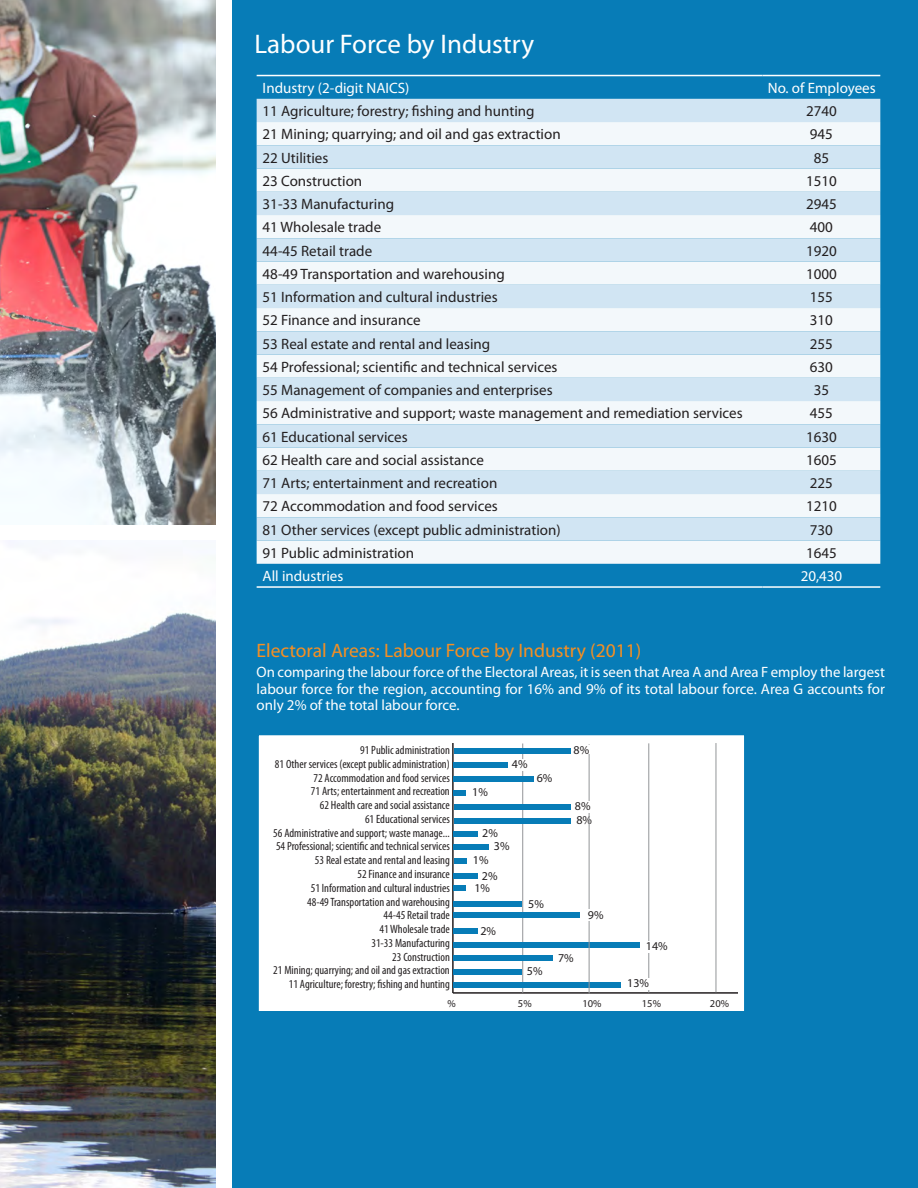
<style>
.page{position:relative;width:918px;height:1188px;background:#fff}
.page>*{position:absolute;margin:0;border:0;box-sizing:border-box;transform-origin:0 0}
.t1{font:27px "Myriad Pro";color:#fff}
.t2{font:19.5px "Myriad Pro";color:#f68f22}
.t3{font:15px "Myriad Pro";color:#231f20}
.t4{font:15px/16.5px "Myriad Pro";color:#fff;text-align:justify}
.t5{font:condensed 12px "Myriad Pro";color:#231f20}
.t6{font:12px "Myriad Pro";color:#231f20}
.t7{font:10.5px "Myriad Pro";color:#231f20}
</style>
<div class="page">
<div style="left:233px;top:0;width:685px;height:1188px;background:#077cb7"></div>
<img style="left:0;top:612px;width:216px;height:576px">
<img style="left:0;top:0;width:216px;height:525px">
<div style="left:257px;top:99px;width:623px;height:23px;background:#d1e5f3"></div>
<svg style="left:257px;top:122px;width:623px;height:442px;background:#e1eef6"></svg>
<hr style="left:257px;top:75px;width:506px;height:1px;background:#fff">
<hr style="left:763px;top:75px;width:117px;height:1px;background:#fff">
<hr style="left:257px;top:586px;width:506px;height:2px;background:#fff">
<hr style="left:763px;top:586px;width:117px;height:2px;background:#fff">
<div style="left:257px;top:734px;width:489px;height:278px;background:#fff;border:2px solid #077cb7"></div>
<hr style="left:452px;top:743px;width:2px;height:250px;background:#231f20">
<hr style="left:453px;top:992px;width:285px;height:2px;background:#231f20">
<hr style="left:716px;top:743px;width:1px;height:249px;background:#939598">
<hr style="left:648px;top:743px;width:1px;height:250px;background:#939598">
<hr style="left:522px;top:744px;width:1px;height:249px;background:#939598">
<div style="left:454px;top:804px;width:117px;height:6px;background:#077cb7"></div>
<div style="left:454px;top:818px;width:117px;height:6px;background:#077cb7"></div>
<div style="left:454px;top:956px;width:99px;height:5px;background:#077cb7"></div>
<div style="left:454px;top:942px;width:186px;height:6px;background:#077cb7"></div>
<div style="left:454px;top:982px;width:167px;height:5px;background:#077cb7"></div>
<div style="left:454px;top:762px;width:54px;height:6px;background:#077cb7"></div>
<div style="left:454px;top:901px;width:68px;height:6px;background:#077cb7"></div>
<div style="left:454px;top:913px;width:126px;height:5px;background:#077cb7"></div>
<div style="left:512px;top:759px;width:16px;height:12px;background:#fff"></div>
<div style="left:454px;top:776px;width:80px;height:6px;background:#077cb7"></div>
<div style="left:454px;top:845px;width:35px;height:5px;background:#077cb7"></div>
<div style="left:646px;top:941px;width:23px;height:11px;background:#fff"></div>
<hr style="left:589px;top:744px;width:1px;height:250px;background:#939598">
<div style="left:588px;top:910px;width:16px;height:11px;background:#fff"></div>
<div style="left:575px;top:801px;width:26px;height:12px;background:#fff"></div>
<div style="left:627px;top:978px;width:26px;height:11px;background:#fff"></div>
<div style="left:454px;top:749px;width:117px;height:5px;background:#077cb7"></div>
<div style="left:453px;top:790px;width:13px;height:6px;background:#077cb7"></div>
<div style="left:574px;top:745px;width:18px;height:9px;background:#fff"></div>
<div style="left:454px;top:831px;width:24px;height:5px;background:#077cb7"></div>
<div style="left:454px;top:858px;width:13px;height:5px;background:#077cb7"></div>
<div style="left:453px;top:874px;width:24px;height:5px;background:#077cb7"></div>
<div style="left:453px;top:885px;width:13px;height:6px;background:#077cb7"></div>
<div style="left:453px;top:929px;width:25px;height:5px;background:#077cb7"></div>
<div style="left:453px;top:969px;width:69px;height:5px;background:#077cb7"></div>
<p class="t1" style="left:255px;top:28px;width:281px">Labour Force by Industry</p>
<p class="t4" style="left:263px;top:79px;width:148px">Industry (2-digit NAICS)</p>
<p class="t3" style="left:263px;top:102px;width:273px">11 Agriculture; forestry; fishing and hunting</p>
<p class="t3" style="left:806px;top:102px;width:32px">2740</p>
<p class="t3" style="left:263px;top:125px;width:300px">21 Mining; quarrying; and oil and gas extraction</p>
<p class="t3" style="left:810px;top:125px;width:25px">945</p>
<p class="t3" style="left:263px;top:148px;width:67px">22 Utilities</p>
<p class="t3" style="left:814px;top:148px;width:17px">85</p>
<p class="t3" style="left:263px;top:172px;width:101px">23 Construction</p>
<p class="t3" style="left:806px;top:172px;width:32px">1510</p>
<p class="t3" style="left:263px;top:195px;width:133px">31-33 Manufacturing</p>
<p class="t3" style="left:806px;top:195px;width:32px">2945</p>
<p class="t3" style="left:263px;top:218px;width:120px">41 Wholesale trade</p>
<p class="t3" style="left:810px;top:218px;width:25px">400</p>
<p class="t3" style="left:263px;top:241px;width:111px">44-45 Retail trade</p>
<p class="t3" style="left:806px;top:241px;width:32px">1920</p>
<p class="t3" style="left:263px;top:265px;width:244px">48-49 Transportation and warehousing</p>
<p class="t3" style="left:806px;top:265px;width:32px">1000</p>
<p class="t3" style="left:263px;top:288px;width:237px">51 Information and cultural industries</p>
<p class="t3" style="left:810px;top:288px;width:25px">155</p>
<p class="t3" style="left:263px;top:311px;width:159px">52 Finance and insurance</p>
<p class="t3" style="left:810px;top:311px;width:25px">310</p>
<p class="t3" style="left:263px;top:334px;width:229px">53 Real estate and rental and leasing</p>
<p class="t3" style="left:810px;top:334px;width:25px">255</p>
<p class="t3" style="left:263px;top:358px;width:296px">54 Professional; scientific and technical services</p>
<p class="t3" style="left:810px;top:358px;width:25px">630</p>
<p class="t3" style="left:263px;top:381px;width:291px">55 Management of companies and enterprises</p>
<p class="t3" style="left:814px;top:381px;width:17px">35</p>
<p class="t3" style="left:263px;top:404px;width:481px">56 Administrative and support; waste management and remediation services</p>
<p class="t3" style="left:810px;top:404px;width:25px">455</p>
<p class="t3" style="left:263px;top:427px;width:147px">61 Educational services</p>
<p class="t3" style="left:806px;top:427px;width:32px">1630</p>
<p class="t3" style="left:263px;top:451px;width:223px">62 Health care and social assistance</p>
<p class="t3" style="left:806px;top:451px;width:32px">1605</p>
<p class="t3" style="left:263px;top:474px;width:236px">71 Arts; entertainment and recreation</p>
<p class="t3" style="left:810px;top:474px;width:25px">225</p>
<p class="t3" style="left:263px;top:497px;width:237px">72 Accommodation and food services</p>
<p class="t3" style="left:806px;top:497px;width:32px">1210</p>
<p class="t3" style="left:263px;top:520px;width:300px">81 Other services (except public administration)</p>
<p class="t3" style="left:810px;top:520px;width:25px">730</p>
<p class="t3" style="left:263px;top:544px;width:153px">91 Public administration</p>
<p class="t3" style="left:806px;top:544px;width:32px">1645</p>
<p class="t4" style="left:263px;top:568px;width:82px">All industries</p>
<p class="t4" style="left:801px;top:568px;width:43px">20,430</p>
<p class="t4" style="left:768px;top:80px;width:109px">No. of Employees</p>
<p class="t2" style="left:257px;top:639px;width:386px">Electoral Areas: Labour Force by Industry (2011)</p>
<p class="t4" style="left:257px;top:664px;width:630px">On comparing the labour force of the Electoral Areas, it is seen that Area A and Area F employ the largest labour force for the region, accounting for 16% and 9% of its total labour force. Area G accounts for only 2% of the total labour force.</p>
<p class="t5" style="left:360px;top:743px;width:91px">91 Public administration</p>
<p class="t5" style="left:275px;top:757px;width:176px">81 Other services (except public administration)</p>
<p class="t5" style="left:313px;top:770px;width:138px">72 Accommodation and food services</p>
<p class="t5" style="left:311px;top:784px;width:140px">71 Arts; entertainment and recreation</p>
<p class="t5" style="left:320px;top:798px;width:132px">62 Health care and social assistance</p>
<p class="t5" style="left:365px;top:812px;width:86px">61 Educational services</p>
<p class="t5" style="left:273px;top:825px;width:178px">56 Administrative and support; waste manage...</p>
<p class="t5" style="left:276px;top:839px;width:175px">54 Professional; scientific and technical services</p>
<p class="t5" style="left:315px;top:853px;width:136px">53 Real estate and rental and leasing</p>
<p class="t5" style="left:357px;top:867px;width:94px">52 Finance and insurance</p>
<p class="t5" style="left:311px;top:881px;width:141px">51 Information and cultural industries</p>
<p class="t5" style="left:307px;top:894px;width:144px">48-49 Transportation and warehousing</p>
<p class="t5" style="left:384px;top:908px;width:68px">44-45 Retail trade</p>
<p class="t5" style="left:379px;top:922px;width:72px">41 Wholesale trade</p>
<p class="t5" style="left:371px;top:936px;width:80px">31-33 Manufacturing</p>
<p class="t5" style="left:392px;top:949px;width:59px">23 Construction</p>
<p class="t5" style="left:273px;top:963px;width:178px">21 Mining; quarrying; and oil and gas extraction</p>
<p class="t5" style="left:289px;top:977px;width:163px">11 Agriculture; forestry; fishing and hunting</p>
<p class="t7" style="left:447px;top:997px;width:10px">%</p>
<p class="t7" style="left:518px;top:997px;width:15px">5%</p>
<p class="t7" style="left:582px;top:997px;width:21px">10%</p>
<p class="t7" style="left:642px;top:997px;width:21px">15%</p>
<p class="t7" style="left:710px;top:997px;width:21px">20%</p>
<p class="t6" style="left:574px;top:743px;width:17px">8%</p>
<p class="t6" style="left:512px;top:757px;width:17px">4%</p>
<p class="t6" style="left:537px;top:771px;width:17px">6%</p>
<p class="t6" style="left:472px;top:785px;width:17px">1%</p>
<p class="t6" style="left:575px;top:799px;width:17px">8%</p>
<p class="t6" style="left:576px;top:813px;width:17px">8%</p>
<p class="t6" style="left:482px;top:826px;width:17px">2%</p>
<p class="t6" style="left:494px;top:839px;width:17px">3%</p>
<p class="t6" style="left:473px;top:853px;width:17px">1%</p>
<p class="t6" style="left:482px;top:868px;width:17px">2%</p>
<p class="t6" style="left:474px;top:881px;width:17px">1%</p>
<p class="t6" style="left:528px;top:896px;width:17px">5%</p>
<p class="t6" style="left:588px;top:907px;width:17px">9%</p>
<p class="t6" style="left:480px;top:923px;width:17px">2%</p>
<p class="t6" style="left:646px;top:939px;width:23px">14%</p>
<p class="t6" style="left:558px;top:950px;width:17px">7%</p>
<p class="t6" style="left:527px;top:964px;width:17px">5%</p>
<p class="t6" style="left:627px;top:975px;width:23px">13%</p>
</div>
